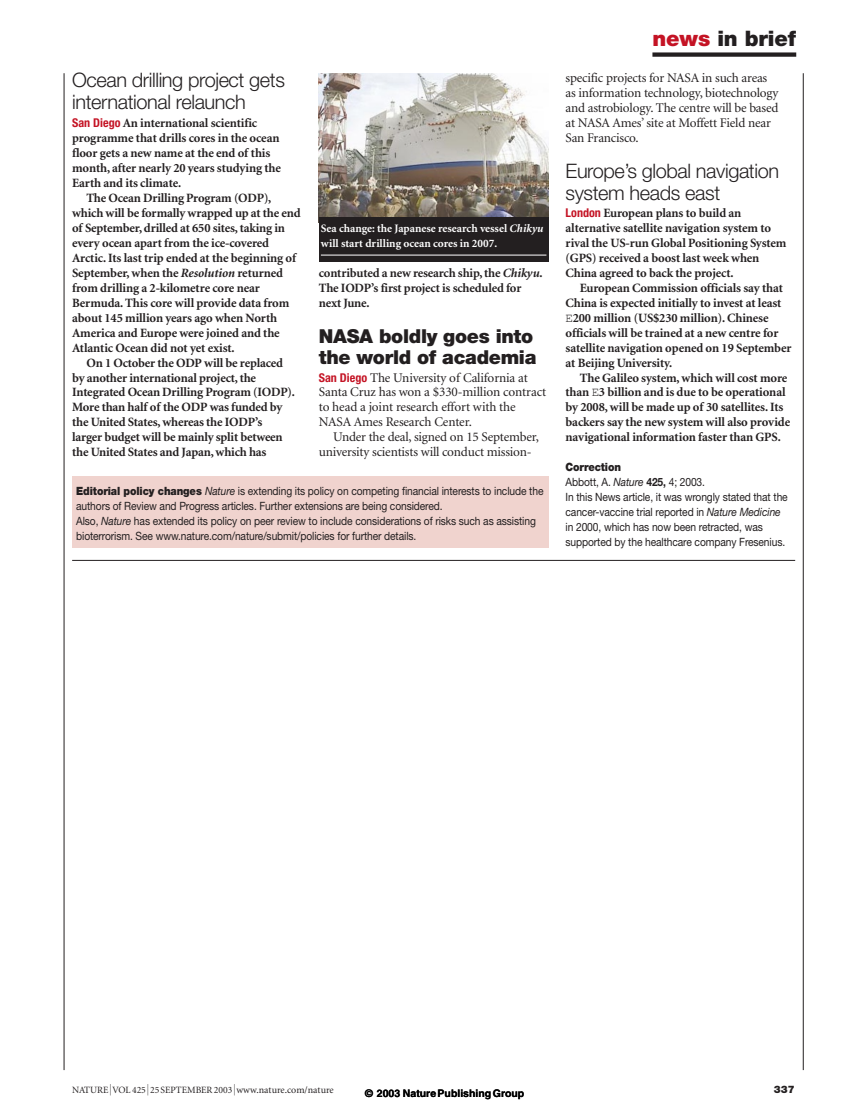
<style>
.page{position:relative;width:864px;height:1115px;background:#fff}
.page>*{position:absolute;margin:0;border:0;box-sizing:border-box;transform-origin:0 0}
.t1{font:900 21.3px "Fxgwpy Helvetica Neue";letter-spacing:-.005em;color:#231f20}
.t2{font:300 19.95px/21.3px "Vdctyk Helvetica Neue";letter-spacing:-.02em;color:#231f20}
.t3{font:900 19.2px/21.3px "Fxgwpy Helvetica Neue";letter-spacing:-.015em;color:#231f20}
.t4{font:13.2px/15px "Fnlkyt Minion";letter-spacing:-.015em;color:#231f20}
.t5{font:700 12.75px/15px "Vqtxtx Minion";letter-spacing:-.01em;color:#231f20}
.t6{font:11.4px/15px "Twdxvw Helvetica Neue";letter-spacing:-.01em;color:#231f20;scale:.9 1}
.t7{font:700 11.4px/15px "Vqtxtx Minion";color:#fff}
.t8{font:900 11.4px "Fxgwpy Helvetica Neue";letter-spacing:-.01em;color:#231f20;scale:.9 1}
.t9{font:700 10.5px "Kfmdyq Helvetica";color:#000}
.t10{font:900 10.35px "Fxgwpy Helvetica Neue";color:#231f20}
.t11{font:9.6px "Fnlkyt Minion";color:#231f20}
.s1{font-family:"Mtbpfq Helvetica Neue";font-stretch:condensed;font-size:12.15px;color:#c41324}
.s2{font-family:"Nybrwj Minion";font-style:italic}
.s3{font-family:"Mtbpfq Helvetica Neue";font-weight:700;font-stretch:condensed;font-size:12.15px;color:#c41324}
.s4{font-family:"Fxgwpy Helvetica Neue";font-weight:900}
.s5{font-family:"Srtvtm Helvetica Neue";font-style:italic}
.s6{color:#c41324}
.s7{font-family:"Tqpctv Courier New";font-weight:400}
.s8{font-family:"Ytjydn Helvetica Neue";font-weight:700}
.s9{font-family:"Vdctyk Helvetica Neue";font-weight:300;font-size:11.4px}
.s10{font-size:10.05px}
</style>
<div class="page">
<div style="left:652px;top:52px;width:144px;height:5px;background:#231f20"></div>
<hr style="left:64px;top:73px;width:1px;height:997px;background:#231f20">
<hr style="left:803px;top:73px;width:1px;height:997px;background:#231f20">
<hr style="left:72px;top:560px;width:723px;height:1px;background:#231f20">
<img style="left:319px;top:73px;width:229px;height:144px">
<div style="left:319px;top:217px;width:229px;height:45px;background:#231f20"></div>
<hr style="left:321px;top:255px;width:225px;height:1px;background:#fff">
<div style="left:72px;top:476px;width:476px;height:71px;background:#f0d3ce"></div>
<h2 class="t2" style="left:72px;top:72px;width:214px">Ocean drilling project gets international relaunch</h2>
<p class="t5" style="left:72px;top:116px;width:210px"><span class="s1">San Diego</span> An international scientific programme that drills cores in the ocean floor gets a new name at the end of this month, after nearly 20 years studying the Earth and its climate.</p>
<p class="t5" style="left:72px;top:191px;width:230px;text-indent:14px">The Ocean Drilling Program (ODP), which will be formally wrapped up at the end of September, drilled at 650 sites, taking in every ocean apart from the ice-covered Arctic. Its last trip ended at the beginning of September, when the <span class="s2">Resolution</span> returned from drilling a 2-kilometre core near Bermuda. This core will provide data from about 145 million years ago when North America and Europe were joined and the Atlantic Ocean did not yet exist.</p>
<p class="t5" style="left:72px;top:356px;width:224px;text-indent:14px">On 1 October the ODP will be replaced by another international project, the Integrated Ocean Drilling Program (IODP).<br>More than half of the ODP was funded by the United States, whereas the IODP’s larger budget will be mainly split between the United States and Japan, which has</p>
<p class="t7" style="left:321px;top:222px;width:224px">Sea change: the Japanese research vessel <span class="s2">Chikyu </span>will start drilling ocean cores in 2007.</p>
<p class="t5" style="left:319px;top:266px;width:225px">contributed a new research ship, the <span class="s2">Chikyu</span>.<br>The IODP’s first project is scheduled for next June.</p>
<h3 class="t3" style="left:319px;top:327px;width:219px">NASA boldly goes into the world of academia</h3>
<p class="t4" style="left:319px;top:371px;width:229px"><span class="s3">San Diego</span> The University of California at Santa Cruz has won a $330-million contract to head a joint research effort with the NASA Ames Research Center.</p>
<p class="t4" style="left:319px;top:431px;width:222px;text-indent:14px">Under the deal, signed on 15 September, university scientists will conduct mission-</p>
<p class="t6" style="left:76px;top:484px;width:521px"><span class="s4">Editorial policy changes</span> <span class="s5">Nature</span> is extending its policy on competing financial interests to include the authors of Review and Progress articles. Further extensions are being considered.<br>Also, <span class="s5">Nature</span> has extended its policy on peer review to include considerations of risks such as assisting bioterrorism. See www.nature.com/nature/submit/policies for further details.</p>
<h1 class="t1" style="left:652px;top:31px;width:145px"><span class="s6">news</span> in brief</h1>
<p class="t4" style="left:566px;top:71px;width:214px">specific projects for NASA in such areas as information technology, biotechnology and astrobiology. The centre will be based at NASA Ames’ site at Moffett Field near San Francisco.</p>
<h2 class="t2" style="left:566px;top:162px;width:215px">Europe’s global navigation system heads east</h2>
<p class="t5" style="left:566px;top:206px;width:222px"><span class="s1">London</span> European plans to build an alternative satellite navigation system to rival the US-run Global Positioning System (GPS) received a boost last week when China agreed to back the project.</p>
<p class="t5" style="left:566px;top:281px;width:227px;text-indent:14px">European Commission officials say that China is expected initially to invest at least <span class="s7">E</span>200 million (US$230 million). Chinese officials will be trained at a new centre for satellite navigation opened on 19 September at Beijing University.</p>
<p class="t5" style="left:566px;top:371px;width:226px;text-indent:14px">The Galileo system, which will cost more than <span class="s7">E</span>3 billion and is due to be operational by 2008, will be made up of 30 satellites. Its backers say the new system will also provide navigational information faster than GPS.</p>
<p class="t8" style="left:566px;top:463px;width:63px">Correction</p>
<p class="t6" style="left:566px;top:476px;width:248px">Abbott, A. <span class="s5">Nature</span> <span class="s8">425,</span> 4; 2003.<br>In this News article, it was wrongly stated that the cancer-vaccine trial reported in <span class="s5">Nature Medicine </span>in 2000, which has now been retracted, was supported by the healthcare company Fresenius.</p>
<p class="t11" style="left:72px;top:1086px;width:263px">NATURE<span class="s9">|</span> VOL 425 <span class="s9">|</span> 25 SEPTEMBER 2003 <span class="s9">|</span> <span class="s10">www.nature.com/nature</span></p>
<p class="t10" style="left:774px;top:1085px;width:22px">337</p>
<p class="t9" style="left:365px;top:1089px;width:161px">© 2003 Nature PublishingGroup</p>
</div>
